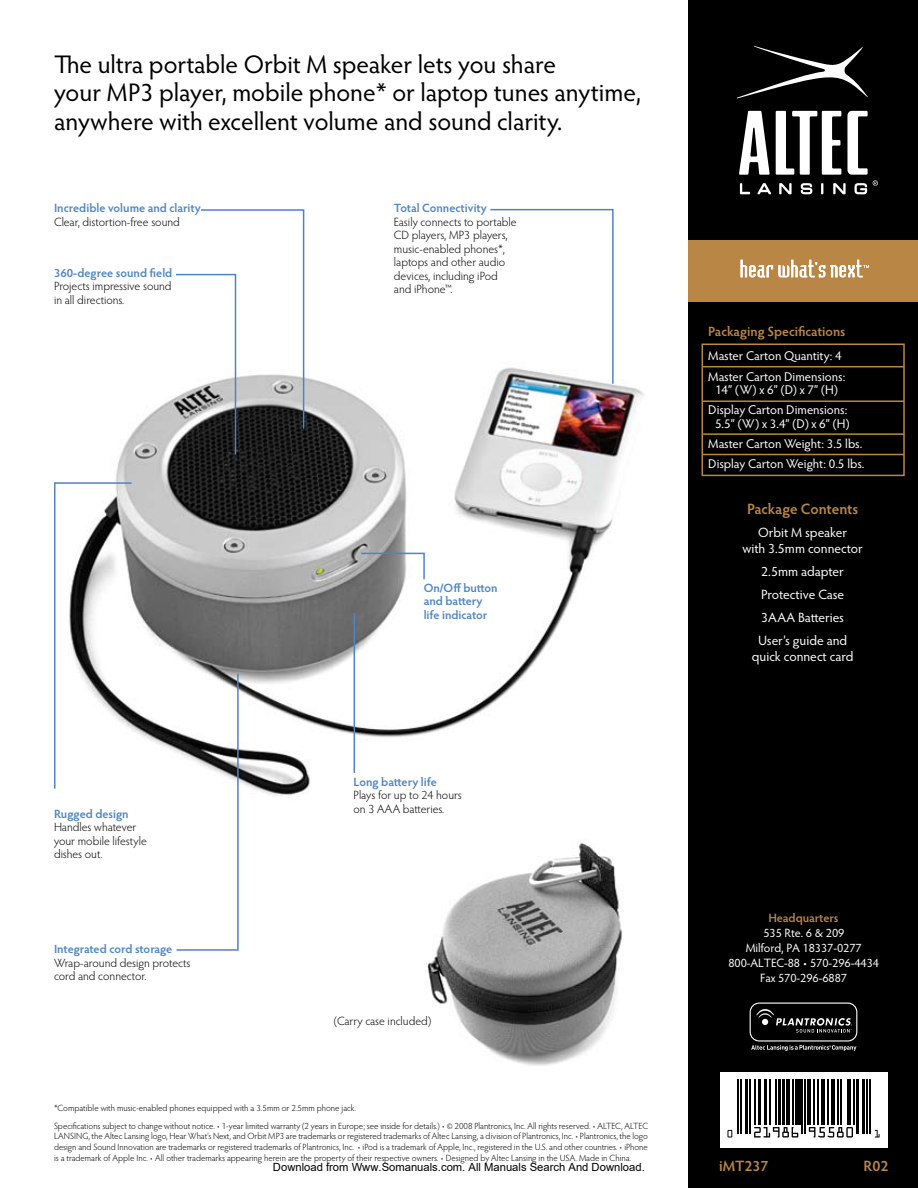
<style>
.page{position:relative;width:918px;height:1188px;background:#fff}
.page>*{position:absolute;margin:0;border:0;box-sizing:border-box;transform-origin:0 0}
.t1{font:25.5px/28.5px "Hypatia Sans Pro";color:#000}
.t2{font:600 15px "Hypatia Sans Pro";letter-spacing:-.005em;color:#ba8748}
.t3{font:13.5px/23px "Hypatia Sans Pro";letter-spacing:-.005em;color:#fff;text-align:center}
.t4{font:600 13.5px "Hypatia Sans Pro";color:#ba8748}
.t5{font:12.75px/20.2px "Hypatia Sans Pro";letter-spacing:-.005em;color:#fff}
.t6{font:12.15px/15.1px "Hypatia Sans Pro";letter-spacing:-.01em;color:#fff;text-align:center}
.t7{font:600 12.15px "Hypatia Sans Pro";letter-spacing:-.01em;color:#ba8748}
.t8{font:300 12px/13.5px "Hypatia Sans Pro";color:#000}
.t9{font:600 12px/13.5px "Hypatia Sans Pro";color:#4e84c4}
.t10{font:11.25px "Arial";color:#000}
.t11{font:300 9px/10.8px "Hypatia Sans Pro";color:#000}
</style>
<div class="page">
<img style="left:115px;top:377px;width:529px;height:419px">
<img style="left:427px;top:843px;width:196px;height:223px">
<svg style="left:360px;top:552px;width:66px;height:29px"></svg>
<svg style="left:489px;top:208px;width:125px;height:177px"></svg>
<svg style="left:174px;top:209px;width:131px;height:247px"></svg>
<svg style="left:54px;top:482px;width:79px;height:308px"></svg>
<svg style="left:175px;top:672px;width:64px;height:279px"></svg>
<hr style="left:354px;top:613px;width:1px;height:160px;background:#4e84c4">
<div style="left:688px;top:0;width:230px;height:1188px;background:#000"></div>
<div style="left:688px;top:240px;width:230px;height:62px;background:#b98646"></div>
<svg style="left:741px;top:260px;width:128px;height:17px"></svg>
<svg style="left:737px;top:46px;width:131px;height:52px"></svg>
<svg style="left:739px;top:111px;width:139px;height:83px"></svg>
<div style="left:702px;top:344px;width:203px;height:132px;border:2px solid #ba8748"></div>
<hr style="left:703px;top:400px;width:201px;height:2px;background:#ba8748">
<hr style="left:703px;top:433px;width:201px;height:2px;background:#ba8748">
<hr style="left:703px;top:454px;width:201px;height:1px;background:#ba8748">
<hr style="left:703px;top:366px;width:201px;height:1px;background:#ba8748">
<div style="left:720px;top:1072px;width:167px;height:76px;background:#fff"></div>
<svg style="left:750px;top:1003px;width:107px;height:48px"></svg>
<hr style="left:737px;top:1079px;width:1px;height:55px;background:#000">
<hr style="left:740px;top:1079px;width:1px;height:55px;background:#000">
<hr style="left:746px;top:1079px;width:2px;height:55px;background:#000">
<hr style="left:750px;top:1079px;width:1px;height:55px;background:#000">
<hr style="left:754px;top:1079px;width:1px;height:46px;background:#000">
<hr style="left:759px;top:1079px;width:2px;height:46px;background:#000">
<hr style="left:764px;top:1079px;width:2px;height:46px;background:#000">
<hr style="left:770px;top:1079px;width:1px;height:46px;background:#000">
<hr style="left:775px;top:1079px;width:1px;height:46px;background:#000">
<hr style="left:778px;top:1079px;width:2px;height:46px;background:#000">
<hr style="left:782px;top:1079px;width:3px;height:46px;background:#000">
<hr style="left:786px;top:1079px;width:4px;height:46px;background:#000">
<hr style="left:792px;top:1079px;width:1px;height:46px;background:#000">
<div style="left:795px;top:1079px;width:5px;height:46px;background:#000"></div>
<hr style="left:802px;top:1079px;width:1px;height:55px;background:#000">
<hr style="left:805px;top:1079px;width:1px;height:55px;background:#000">
<hr style="left:807px;top:1079px;width:4px;height:46px;background:#000">
<hr style="left:813px;top:1079px;width:1px;height:46px;background:#000">
<hr style="left:817px;top:1079px;width:1px;height:46px;background:#000">
<hr style="left:822px;top:1079px;width:3px;height:46px;background:#000">
<hr style="left:827px;top:1079px;width:1px;height:46px;background:#000">
<hr style="left:831px;top:1079px;width:4px;height:46px;background:#000">
<hr style="left:837px;top:1079px;width:1px;height:46px;background:#000">
<hr style="left:841px;top:1079px;width:1px;height:46px;background:#000">
<hr style="left:847px;top:1079px;width:4px;height:46px;background:#000">
<hr style="left:854px;top:1079px;width:1px;height:46px;background:#000">
<hr style="left:856px;top:1079px;width:3px;height:55px;background:#000">
<hr style="left:862px;top:1079px;width:3px;height:55px;background:#000">
<hr style="left:866px;top:1079px;width:2px;height:55px;background:#000">
<hr style="left:869px;top:1079px;width:1px;height:55px;background:#000">
<svg style="left:727px;top:1130px;width:5px;height:7px"></svg>
<svg style="left:875px;top:1130px;width:5px;height:7px"></svg>
<svg style="left:809px;top:1127px;width:44px;height:11px"></svg>
<svg style="left:754px;top:1127px;width:44px;height:11px"></svg>
<h1 class="t1" style="left:54px;top:49px;width:588px">The ultra portable Orbit M speaker lets you share<br>your MP3 player, mobile phone* or laptop tunes anytime, anywhere with excellent volume and sound clarity.</h1>
<h3 class="t9" style="left:54px;top:201px;width:148px">Incredible volume and clarity</h3>
<h3 class="t8" style="left:54px;top:215px;width:127px">Clear, distortion-free sound</h3>
<h3 class="t9" style="left:54px;top:266px;width:120px">360-degree sound field</h3>
<h3 class="t8" style="left:54px;top:279px;width:119px">Projects impressive sound in all directions.</h3>
<h3 class="t9" style="left:54px;top:806px;width:76px">Rugged design</h3>
<h3 class="t8" style="left:54px;top:820px;width:94px">Handles whatever your mobile lifestyle dishes out.</h3>
<h3 class="t9" style="left:54px;top:942px;width:120px">Integrated cord storage</h3>
<h3 class="t8" style="left:54px;top:956px;width:138px">Wrap-around design protects cord and connector.</h3>
<h3 class="t9" style="left:394px;top:201px;width:95px">Total Connectivity</h3>
<h3 class="t8" style="left:394px;top:215px;width:124px">Easily connects to portable<br>CD players, MP3 players, music-enabled phones*, laptops and other audio devices, including iPod and iPhone™.</h3>
<h3 class="t9" style="left:424px;top:581px;width:76px">On/Off button and battery life indicator</h3>
<h3 class="t9" style="left:354px;top:775px;width:85px">Long battery life</h3>
<h3 class="t8" style="left:354px;top:788px;width:110px">Plays for up to 24 hours on 3 AAA batteries.</h3>
<h3 class="t8" style="left:334px;top:1014px;width:99px">(Carry case included)</h3>
<p class="t11" style="left:54px;top:1099px;width:596px;line-height:17.5px">*Compatible with music-enabled phones equipped with a 3.5mm or 2.5mm phone jack.<br>Specifications subject to change without notice. • 1-year limited warranty (2 years in Europe; see inside for details.) • © 2008 Plantronics, Inc. All rights reserved. • ALTEC, ALTEC</p>
<p class="t11" style="left:54px;top:1131px;width:595px;text-align:justify">LANSING, the Altec Lansing logo, Hear What’s Next, and Orbit MP3 are trademarks or registered trademarks of Altec Lansing, a division of Plantronics, Inc. • Plantronics, the logo design and Sound Innovation are trademarks or registered trademarks of Plantronics, Inc. • iPod is a trademark of Apple, Inc., registered in the U.S. and other countries. • iPhone is a trademark of Apple Inc. • All other trademarks appearing herein are the property of their respective owners. • Designed by Altec Lansing in the USA. Made in China.</p>
<p class="t10" style="left:273px;top:1160px;width:373px">Download from Www.Somanuals.com. All Manuals Search And Download.</p>
<h3 class="t4" style="left:708px;top:322px;width:139px">Packaging Specifications</h3>
<h3 class="t5" style="left:708px;top:345px;width:139px">Master Carton Quantity: 4<br>Master Carton Dimensions:</h3>
<h3 class="t5" style="left:708px;top:379px;width:141px;text-align:center">14” (W) x 6” (D) x 7” (H)<br>Display Carton Dimensions:</h3>
<h3 class="t5" style="left:708px;top:413px;width:158px;text-indent:7px">5.5” (W) x 3.4” (D) x 6” (H)<br>Master Carton Weight: 3.5 lbs.<br>Display Carton Weight: 0.5 lbs.</h3>
<h2 class="t2" style="left:747px;top:498px;width:113px">Package Contents</h2>
<h3 class="t3" style="left:742px;top:524px;width:122px;line-height:16.2px">Orbit M speaker<br>with 3.5mm connector</h3>
<h3 class="t3" style="left:758px;top:559px;width:91px;text-align:left">2.5mm adapter<br>Protective Case<br>3AAA Batteries<br>User’s guide and</h3>
<h3 class="t3" style="left:752px;top:644px;width:103px">quick connect card</h3>
<h3 class="t7" style="left:768px;top:909px;width:72px">Headquarters</h3>
<h3 class="t6" style="left:728px;top:925px;width:152px">535 Rte. 6 &amp; 209<br>Milford, PA 18337-0277<br>800-ALTEC-88 • 570-296-4434<br>Fax 570-296-6887</h3>
<h2 class="t2" style="left:719px;top:1156px;width:51px">iMT237</h2>
<h2 class="t2" style="left:864px;top:1156px;width:27px">R02</h2>
</div>
